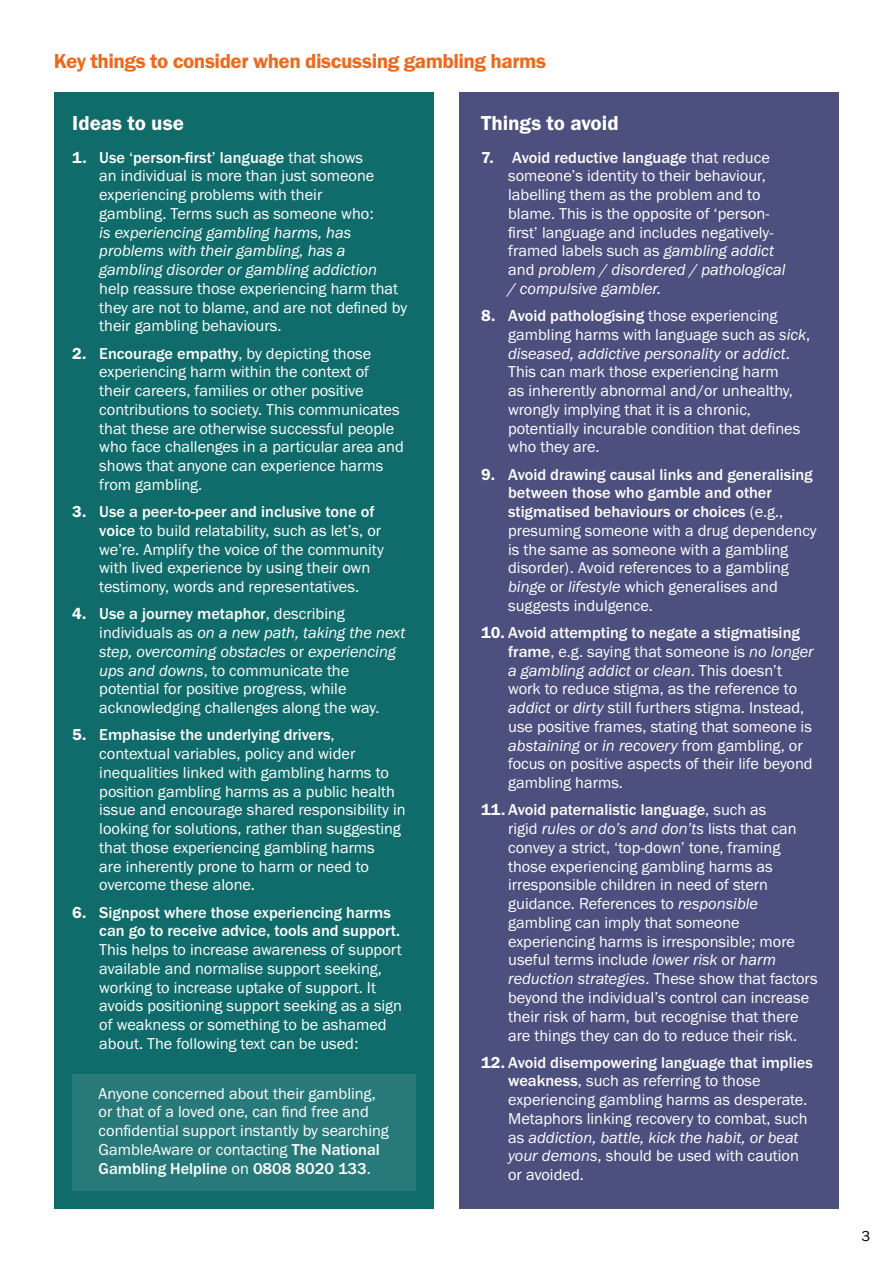
<style>
.page{position:relative;width:893px;height:1263px;background:#fff}
.page>*{position:absolute;margin:0;border:0;box-sizing:border-box;transform-origin:0 0}
.t1{font:21px "Franklin Gothic URW Dem";letter-spacing:-.025em;color:#ef681c}
.t2{font:21px "Franklin Gothic URW Dem";color:#fff}
.t3{font:16.35px/18.8px "Franklin Gothic URW Boo";color:#fff}
.t4{font:500 16.35px/18.8px "Franklin Gothic URW";color:#fff}
.t5{font:16.35px/18.8px "Franklin Gothic URW Boo Ita";color:#fff}
.t6{font:15px "Franklin Gothic URW Boo";color:#000}
.s1{font-family:"Franklin Gothic URW Dem";font-weight:400;font-size:16.5px}
.s2{font-family:"Franklin Gothic URW Boo";font-weight:400}
.s3{font-family:"Franklin Gothic URW Dem";font-size:16.5px}
.s4{font-family:"Franklin Gothic URW";font-weight:500}
.s5{font-family:"Franklin Gothic URW Boo"}
.s6{font-family:"Franklin Gothic URW Boo Ita"}
</style>
<div class="page">
<div style="left:459px;top:93px;width:380px;height:1116px;background:#4d4f7f"></div>
<div style="left:54px;top:93px;width:380px;height:1116px;background:#106c6b"></div>
<div style="left:72px;top:1074px;width:344px;height:117px;background:#277a79"></div>
<p class="t1" style="left:54px;top:48px;width:493px">Key things to consider when discussing gambling harms</p>
<p class="t2" style="left:72px;top:110px;width:113px">Ideas to use</p>
<p class="t2" style="left:481px;top:110px;width:139px">Things to avoid</p>
<p class="t4" style="left:72px;top:147px;width:292px"><span class="s1">1.</span> Use ‘person-first’ language <span class="s2">that shows</span></p>
<p class="t3" style="left:99px;top:166px;width:277px">an individual is more than just someone experiencing problems with their gambling. Terms such as someone who:</p>
<p class="t5" style="left:99px;top:222px;width:279px">is experiencing gambling harms, has problems with their gambling, has a gambling disorder or gambling addiction</p>
<p class="t3" style="left:99px;top:279px;width:309px">help reassure those experiencing harm that they are not to blame, and are not defined by their gambling behaviours.</p>
<p class="t3" style="left:99px;top:343px;width:306px;text-indent:-27px"><span class="s3">2.</span> <span class="s4">Encourage empathy</span>, by depicting those experiencing harm within the context of their careers, families or other positive contributions to society. This communicates that these are otherwise successful people who face challenges in a particular area and shows that anyone can experience harms from gambling.</p>
<p class="t4" style="left:72px;top:502px;width:304px"><span class="s1">3.</span> Use a peer-to-peer and inclusive tone of</p>
<p class="t3" style="left:99px;top:521px;width:286px"><span class="s4">voice</span> to build relatability, such as let’s, or we’re. Amplify the voice of the community with lived experience by using their own testimony, words and representatives.</p>
<p class="t4" style="left:72px;top:604px;width:274px"><span class="s1">4.</span> Use a journey metaphor<span class="s2">, describing</span></p>
<p class="t5" style="left:99px;top:623px;width:308px"><span class="s5">individuals as</span> on a new path, taking the next step, overcoming obstacles <span class="s5">or</span> experiencing</p>
<p class="t3" style="left:99px;top:660px;width:282px"><span class="s6">ups and downs</span>, to communicate the potential for positive progress, while acknowledging challenges along the way.</p>
<p class="t4" style="left:72px;top:725px;width:264px"><span class="s1">5.</span> Emphasise the underlying drivers<span class="s2">,</span></p>
<p class="t3" style="left:99px;top:744px;width:308px">contextual variables, policy and wider inequalities linked with gambling harms to position gambling harms as a public health issue and encourage shared responsibility in looking for solutions, rather than suggesting that those experiencing gambling harms<br>are inherently prone to harm or need to overcome these alone.</p>
<p class="t4" style="left:99px;top:902px;width:302px;text-indent:-27px"><span class="s1">6.</span> Signpost where those experiencing harms can go to receive advice, tools and support.</p>
<p class="t3" style="left:99px;top:940px;width:304px">This helps to increase awareness of support available and normalise support seeking, working to increase uptake of support. It avoids positioning support seeking as a sign of weakness or something to be ashamed about. The following text can be used:</p>
<p class="t3" style="left:99px;top:1083px;width:292px">Anyone concerned about their gambling, or that of a loved one, can find free and confidential support instantly by searching GambleAware or contacting <span class="s4">The National</span></p>
<p class="t4" style="left:99px;top:1158px;width:274px">Gambling Helpline <span class="s2">on</span> 0808 8020 133<span class="s2">.</span></p>
<p class="t4" style="left:481px;top:147px;width:290px"><span class="s1">7.</span> Avoid reductive language <span class="s2">that reduce</span></p>
<p class="t3" style="left:508px;top:166px;width:267px">someone’s identity to their behaviour, labelling them as the problem and to blame. This is the opposite of ‘person&shy;first’ language and includes negatively&shy;framed labels such as <span class="s6">gambling addict</span></p>
<p class="t5" style="left:508px;top:260px;width:279px"><span class="s5">and</span> problem / disordered / pathological / compulsive gambler.</p>
<p class="t4" style="left:481px;top:306px;width:298px"><span class="s1">8.</span> Avoid pathologising <span class="s2">those experiencing</span></p>
<p class="t3" style="left:508px;top:325px;width:304px">gambling harms with language such as <span class="s6">sick</span>,</p>
<p class="t5" style="left:508px;top:343px;width:283px">diseased, addictive personality <span class="s5">or</span> addict<span class="s5">.</span></p>
<p class="t3" style="left:508px;top:362px;width:294px">This can mark those experiencing harm<br>as inherently abnormal and/or unhealthy, wrongly implying that it is a chronic, potentially incurable condition that defines who they are.</p>
<p class="t4" style="left:508px;top:464px;width:306px;text-indent:-27px"><span class="s1">9.</span> Avoid drawing causal links and generalising between those who gamble and other stigmatised behaviours or choices <span class="s2">(e.g.,</span></p>
<p class="t3" style="left:508px;top:521px;width:310px">presuming someone with a drug dependency is the same as someone with a gambling disorder). Avoid references to a gambling <span class="s6">binge</span> or <span class="s6">lifestyle</span> which generalises and suggests indulgence.</p>
<p class="t4" style="left:481px;top:623px;width:320px"><span class="s1">10.</span> Avoid attempting to negate a stigmatising</p>
<p class="t3" style="left:508px;top:642px;width:307px"><span class="s4">frame</span>, e.g. saying that someone is <span class="s6">no longer</span></p>
<p class="t5" style="left:508px;top:660px;width:275px">a gambling addict <span class="s5">or</span> clean<span class="s5">. This doesn’t</span></p>
<p class="t3" style="left:508px;top:679px;width:305px">work to reduce stigma, as the reference to <span class="s6">addict</span> or <span class="s6">dirty</span> still furthers stigma. Instead, use positive frames, stating that someone is</p>
<p class="t5" style="left:508px;top:735px;width:296px">abstaining <span class="s5">or</span> in recovery <span class="s5">from gambling, or</span></p>
<p class="t3" style="left:508px;top:754px;width:306px">focus on positive aspects of their life beyond gambling harms.</p>
<p class="t4" style="left:481px;top:800px;width:287px"><span class="s1">11.</span> Avoid paternalistic language<span class="s2">, such as</span></p>
<p class="t5" style="left:508px;top:819px;width:290px"><span class="s5">rigid</span> rules or do’s and don’ts <span class="s5">lists that can</span></p>
<p class="t3" style="left:508px;top:838px;width:311px">convey a strict, ‘top-down’ tone, framing those experiencing gambling harms as irresponsible children in need of stern guidance. References to <span class="s6">responsible </span>gambling can imply that someone experiencing harms is irresponsible; more useful terms include <span class="s6">lower risk</span> or <span class="s6">harm reduction strategies</span>. These show that factors beyond the individual’s control can increase their risk of harm, but recognise that there are things they can do to reduce their risk.</p>
<p class="t4" style="left:481px;top:1052px;width:333px"><span class="s1">12.</span> Avoid disempowering language that implies</p>
<p class="t3" style="left:508px;top:1071px;width:301px"><span class="s4">weakness</span>, such as referring to those experiencing gambling harms as desperate.<br>Metaphors linking recovery to combat, such</p>
<p class="t5" style="left:508px;top:1127px;width:292px"><span class="s5">as</span> addiction, battle, kick the habit, or beat</p>
<p class="t3" style="left:508px;top:1146px;width:292px"><span class="s6">your demons</span>, should be used with caution or avoided.</p>
<p class="t6" style="left:862px;top:1227px;width:10px">3</p>
</div>
